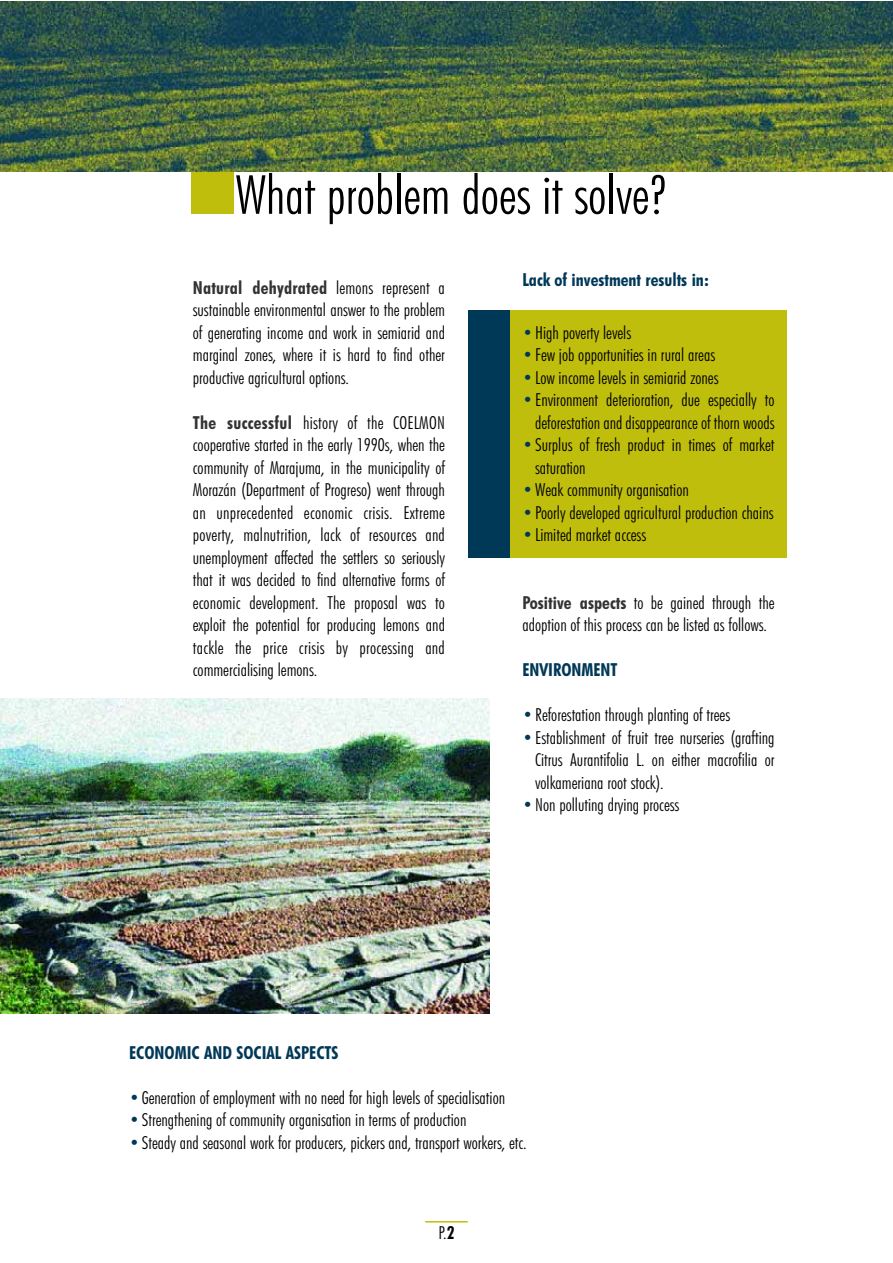
<style>
.page{position:relative;width:893px;height:1263px;background:#fff}
.page>*{position:absolute;margin:0;border:0;box-sizing:border-box;transform-origin:0 0}
.t1{font:300 condensed 54px "Futura BT";color:#000}
.t2{font:300 condensed 18px/22.5px "Futura BT";color:#000;text-align:justify}
.t3{font:700 condensed 18px "Futura BT";color:#003857}
.s1{font-weight:700;color:#333}
.s2{color:#003857}
.s3{font-weight:700}
</style>
<div class="page">
<div style="left:191px;top:171px;width:43px;height:43px;background:#c0be0d"></div>
<img style="left:0;top:1px;width:893px;height:170px">
<hr style="left:425px;top:1221px;width:43px;height:1px;background:#c0be0d">
<img style="left:0;top:699px;width:489px;height:315px">
<div style="left:468px;top:310px;width:42px;height:248px;background:#003857"></div>
<div style="left:510px;top:310px;width:277px;height:248px;background:#c0be0d"></div>
<h1 class="t1" style="left:235px;top:172px;width:433px">What problem does it solve?</h1>
<p class="t2" style="left:193px;top:277px;width:254px"><span class="s1">Natural dehydrated</span> lemons represent a sustainable environmental answer to the problem of generating income and work in semiarid and marginal zones, where it is hard to find other productive agricultural options.</p>
<p class="t2" style="left:193px;top:412px;width:254px"><span class="s1">The successful</span> history of the COELMON cooperative started in the early 1990s, when the community of Marajuma, in the municipality of Morazán (Department of Progreso) went through an unprecedented economic crisis. Extreme poverty, malnutrition, lack of resources and unemployment affected the settlers so seriously that it was decided to find alternative forms of economic development. The proposal was to exploit the potential for producing lemons and tackle the price crisis by processing and commercialising lemons.</p>
<p class="t3" style="left:522px;top:272px;width:188px">Lack of investment results in:</p>
<p class="t2" style="left:522px;top:322px;width:110px"><span class="s2">•</span>High poverty levels</p>
<p class="t2" style="left:522px;top:345px;width:194px"><span class="s2">•</span>Few job opportunities in rural areas</p>
<p class="t2" style="left:522px;top:367px;width:198px"><span class="s2">•</span>Low income levels in semiarid zones</p>
<p class="t2" style="left:522px;top:390px;width:254px;text-align:right"><span class="s2">•</span>Environment deterioration, due especially to deforestation and disappearance of thorn woods</p>
<p class="t2" style="left:535px;top:435px;width:241px;text-indent:-13px"><span class="s2">•</span>Surplus of fresh product in times of market saturation</p>
<p class="t2" style="left:522px;top:480px;width:168px"><span class="s2">•</span>Weak community organisation</p>
<p class="t2" style="left:522px;top:502px;width:253px"><span class="s2">•</span>Poorly developed agricultural production chains</p>
<p class="t2" style="left:522px;top:525px;width:125px"><span class="s2">•</span>Limited market access</p>
<p class="t2" style="left:522px;top:592px;width:254px"><span class="s1">Positive aspects</span> to be gained through the adoption of this process can be listed as follows.</p>
<p class="t3" style="left:522px;top:662px;width:97px">ENVIRONMENT</p>
<p class="t2" style="left:522px;top:705px;width:209px"><span class="s2">•</span>Reforestation through planting of trees</p>
<p class="t2" style="left:535px;top:727px;width:241px;text-indent:-13px"><span class="s2">•</span>Establishment of fruit tree nurseries (grafting Citrus Aurantifolia L. on either macrofilia or volkameriana root stock).</p>
<p class="t2" style="left:522px;top:795px;width:158px"><span class="s2">•</span>Non polluting drying process</p>
<p class="t3" style="left:129px;top:1045px;width:211px">ECONOMIC AND SOCIAL ASPECTS</p>
<p class="t2" style="left:129px;top:1087px;width:378px"><span class="s2">•</span>Generation of employment with no need for high levels of specialisation</p>
<p class="t2" style="left:129px;top:1110px;width:339px"><span class="s2">•</span>Strengthening of community organisation in terms of production</p>
<p class="t2" style="left:129px;top:1132px;width:399px"><span class="s2">•</span>Steady and seasonal work for producers, pickers and, transport workers, etc.</p>
<p class="t2" style="left:438px;top:1222px;width:18px">P.<span class="s3">2</span></p>
</div>
